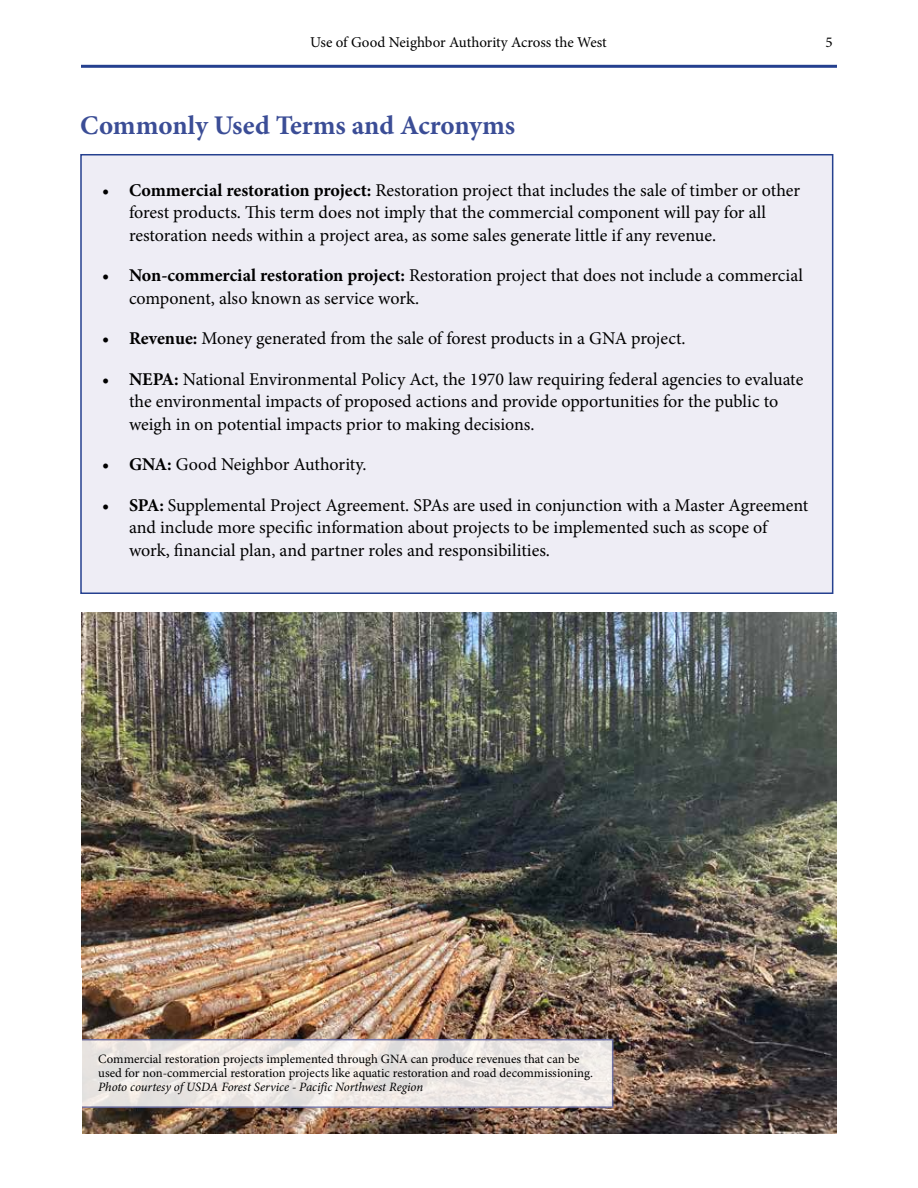
<style>
.page{position:relative;width:918px;height:1188px;background:#fff}
.page>*{position:absolute;margin:0;border:0;box-sizing:border-box;transform-origin:0 0}
.t1{font:700 27px "Minion Pro";color:#3b4d96}
.t2{font:18px/22.5px "Minion Pro";color:#000}
.t3{font:15px "Minion Pro";letter-spacing:-.005em;color:#000}
.t4{font:12.75px/14.2px "Minion Pro";color:#000}
.t5{font:italic 12.75px "Minion Pro";letter-spacing:-.01em;color:#000}
.s1{font-weight:700}
</style>
<div class="page">
<hr style="left:81px;top:65px;width:756px;height:3px;background:#25408f">
<div style="left:81px;top:155px;width:752px;height:438px;background:#eeedf5"></div>
<div style="left:80px;top:154px;width:753px;height:440px;border:2px solid #25408f"></div>
<img style="left:81px;top:612px;width:756px;height:522px">
<svg style="left:82px;top:1039px;width:531px;height:69px;background:#e7e2e2"></svg>
<div style="left:23px;top:968px;width:59px;height:172px;background:#fff"></div>
<p class="t3" style="left:310px;top:32px;width:298px">Use of Good Neighbor Authority Across the West</p>
<p class="t3" style="left:825px;top:32px;width:9px">5</p>
<h1 class="t1" style="left:80px;top:107px;width:437px">Commonly Used Terms and Acronyms</h1>
<p class="t2" style="left:129px;top:179px;width:673px;text-indent:-27px"><span class="s1">• Commercial restoration project:</span> Restoration project that includes the sale of timber or other forest products. This term does not imply that the commercial component will pay for all restoration needs within a project area, as some sales generate little if any revenue.</p>
<p class="t2" style="left:129px;top:264px;width:675px;text-indent:-27px"><span class="s1">• Non-commercial restoration project:</span> Restoration project that does not include a commercial component, also known as service work.</p>
<p class="t2" style="left:102px;top:327px;width:585px"><span class="s1">• Revenue:</span> Money generated from the sale of forest products in a GNA project.</p>
<p class="t2" style="left:129px;top:368px;width:676px;text-indent:-27px"><span class="s1">• NEPA:</span> National Environmental Policy Act, the 1970 law requiring federal agencies to evaluate the environmental impacts of proposed actions and provide opportunities for the public to weigh in on potential impacts prior to making decisions.</p>
<p class="t2" style="left:102px;top:453px;width:266px"><span class="s1">• GNA:</span> Good Neighbor Authority.</p>
<p class="t2" style="left:129px;top:494px;width:681px;text-indent:-27px"><span class="s1">• SPA:</span> Supplemental Project Agreement. SPAs are used in conjunction with a Master Agreement and include more specific information about projects to be implemented such as scope of work, financial plan, and partner roles and responsibilities.</p>
<p class="t4" style="left:98px;top:1051px;width:496px">Commercial restoration projects implemented through GNA can produce revenues that can be used for non-commercial restoration projects like aquatic restoration and road decommissioning.</p>
<p class="t5" style="left:98px;top:1078px;width:326px">Photo courtesy of USDA Forest Service - Pacific Northwest Region</p>
</div>
